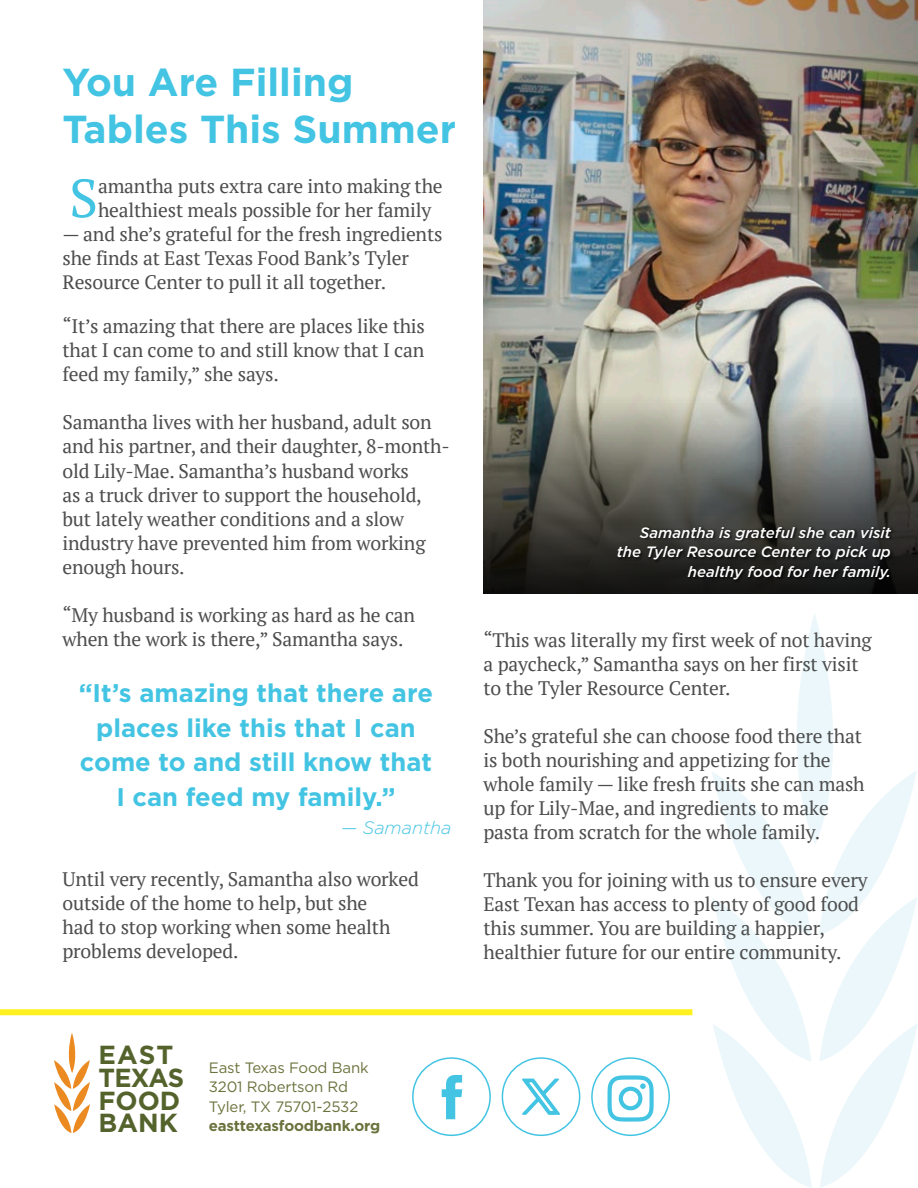
<style>
.page{position:relative;width:918px;height:1188px;background:#fff}
.page>*{position:absolute;margin:0;border:0;box-sizing:border-box;transform-origin:0 0}
.t1{font:53.85px "PT Serif";color:#43c4e3}
.t2{font:700 39px/46.8px "Gotham";color:#43c4e3}
.t3{font:700 26.1px/22.6px "Gotham";color:#54622b}
.t4{font:700 25.5px/34.5px "Gotham";color:#43c4e3;text-align:center}
.t5{font:19.5px/24px "PT Serif";letter-spacing:-.01em;color:#4d4d4e}
.t6{font:italic 300 18px "Gotham";color:#43c4e3}
.t7{font:italic 500 15px/19.5px "Gotham";color:#fff;text-align:right}
.t8{font:15px/19.5px "Gotham";letter-spacing:-.01em;color:#6c723d}
.t9{font:700 15px "Gotham";letter-spacing:-.01em;color:#6c723d}
</style>
<div class="page">
<svg style="left:712px;top:613px;width:206px;height:575px"></svg>
<div style="left:0;top:1009px;width:692px;height:6px;background:#fff11f"></div>
<img style="left:483px;top:0;width:435px;height:396px">
<svg style="left:483px;top:396px;width:435px;height:198px"></svg>
<div style="left:617px;top:526px;width:278px;height:57px;background:#000;opacity:.75"></div>
<div style="left:412px;top:1057px;width:79px;height:79px;border:2px solid #43c4e3;border-radius:50%"></div>
<svg style="left:442px;top:1075px;width:20px;height:44px"></svg>
<div style="left:591px;top:1057px;width:79px;height:79px;border:2px solid #43c4e3;border-radius:50%"></div>
<svg style="left:608px;top:1075px;width:46px;height:47px"></svg>
<div style="left:502px;top:1057px;width:78px;height:79px;border:2px solid #43c4e3;border-radius:50%"></div>
<svg style="left:522px;top:1078px;width:38px;height:37px"></svg>
<svg style="left:54px;top:1032px;width:36px;height:101px"></svg>
<h2 class="t2" style="left:62px;top:59px;width:395px">You Are Filling<br>Tables This Summer</h2>
<h1 class="t1" style="left:69px;top:163px;width:30px">S</h1>
<p class="t5" style="left:98px;top:174px;width:346px">amantha puts extra care into making the healthiest meals possible for her family</p>
<p class="t5" style="left:62px;top:222px;width:382px">— and she’s grateful for the fresh ingredients she finds at East Texas Food Bank’s Tyler<br>Resource Center to pull it all together.</p>
<p class="t5" style="left:62px;top:314px;width:364px;text-align:justify">“It’s amazing that there are places like this that I can come to and still know that I can feed my family,” she says.</p>
<p class="t5" style="left:62px;top:410px;width:389px">Samantha lives with her husband, adult son and his partner, and their daughter, 8-month&shy;old Lily-Mae. Samantha’s husband works<br>as a truck driver to support the household, but lately weather conditions and a slow industry have prevented him from working enough hours.</p>
<p class="t5" style="left:62px;top:602px;width:354px">“My husband is working as hard as he can when the work is there,” Samantha says.</p>
<h3 class="t4" style="left:79px;top:676px;width:356px">“It’s amazing that there are places like this that I can come to and still know that<br>I can feed my family.”</h3>
<p class="t6" style="left:341px;top:817px;width:112px">— Samantha</p>
<p class="t5" style="left:62px;top:866px;width:358px">Until very recently, Samantha also worked outside of the home to help, but she<br>had to stop working when some health problems developed.</p>
<p class="t7" style="left:617px;top:522px;width:276px">Samantha is grateful she can visit the Tyler Resource Center to pick up healthy food for her family.</p>
<p class="t5" style="left:483px;top:627px;width:390px">“This was literally my first week of not having a paycheck,” Samantha says on her first visit to the Tyler Resource Center.</p>
<p class="t5" style="left:483px;top:724px;width:383px">She’s grateful she can choose food there that is both nourishing and appetizing for the whole family — like fresh fruits she can mash up for Lily-Mae, and ingredients to make pasta from scratch for the whole family.</p>
<p class="t5" style="left:483px;top:868px;width:386px">Thank you for joining with us to ensure every East Texan has access to plenty of good food this summer. You are building a happier, healthier future for our entire community.</p>
<h3 class="t3" style="left:98px;top:1044px;width:87px">EAST<br>TEXAS<br>FOOD<br>BANK</h3>
<p class="t8" style="left:209px;top:1057px;width:161px">East Texas Food Bank<br>3201 Robertson Rd<br>Tyler, TX 75701-2532</p>
<p class="t9" style="left:209px;top:1116px;width:173px">easttexasfoodbank.org</p>
</div>
